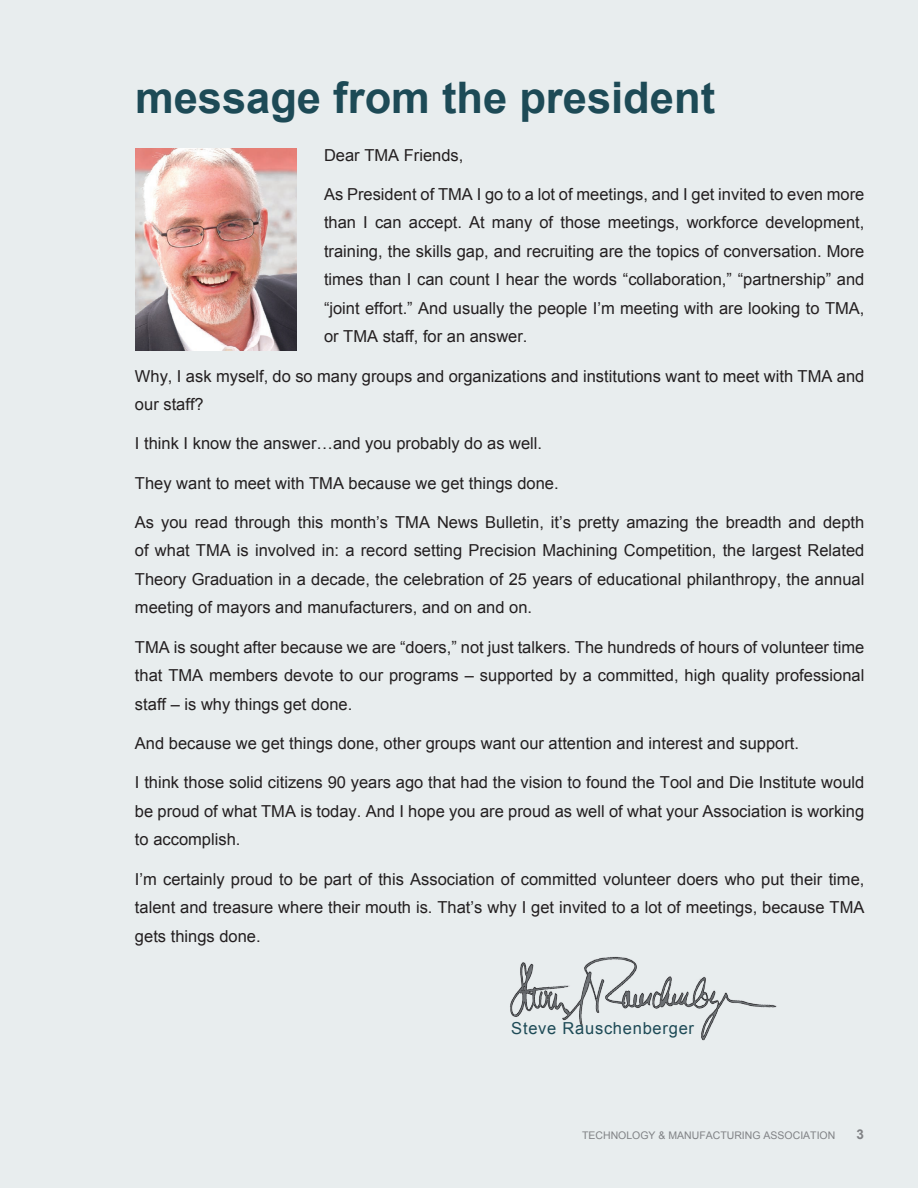
<style>
.page{position:relative;width:918px;height:1188px;background:#e8edee}
.page>*{position:absolute;margin:0;border:0;box-sizing:border-box;transform-origin:0 0}
.t1{font:700 43.5px "Arial";color:#1d4a56}
.t2{font:16.5px/28.5px "Arial";color:#231f20;text-align:justify}
.t3{font:16.5px "Arial";letter-spacing:.045em;color:#1d4a56}
.t4{font:700 13.5px "Arial";color:#808285}
.t5{font:10.5px "Arial";color:#808285}
</style>
<div class="page">
<img style="left:135px;top:148px;width:162px;height:203px">
<img style="left:510px;top:956px;width:267px;height:85px">
<h1 class="t1" style="left:135px;top:68px;width:582px">message from the president</h1>
<p class="t2" style="left:324px;top:141px;width:141px">Dear TMA Friends,</p>
<p class="t2" style="left:324px;top:180px;width:542px">As President of TMA I go to a lot of meetings, and I get invited to even more than I can accept. At many of those meetings, workforce development, training, the skills gap, and recruiting are the topics of conversation. More times than I can count I hear the words “collaboration,” “partnership” and “joint effort.” And usually the people I’m meeting with are looking to TMA, or TMA staff, for an answer.</p>
<p class="t2" style="left:135px;top:362px;width:731px">Why, I ask myself, do so many groups and organizations and institutions want to meet with TMA and our staff?</p>
<p class="t2" style="left:135px;top:430px;width:409px">I think I know the answer…and you probably do as well.</p>
<p class="t2" style="left:135px;top:469px;width:425px">They want to meet with TMA because we get things done.</p>
<p class="t2" style="left:135px;top:508px;width:731px">As you read through this month’s TMA News Bulletin, it’s pretty amazing the breadth and depth of what TMA is involved in: a record setting Precision Machining Competition, the largest Related Theory Graduation in a decade, the celebration of 25 years of educational philanthropy, the annual meeting of mayors and manufacturers, and on and on.</p>
<p class="t2" style="left:135px;top:633px;width:731px">TMA is sought after because we are “doers,” not just talkers. The hundreds of hours of volunteer time that TMA members devote to our programs – supported by a committed, high quality professional staff – is why things get done.</p>
<p class="t2" style="left:135px;top:729px;width:666px">And because we get things done, other groups want our attention and interest and support.</p>
<p class="t2" style="left:135px;top:769px;width:731px">I think those solid citizens 90 years ago that had the vision to found the Tool and Die Institute would be proud of what TMA is today. And I hope you are proud as well of what your Association is working to accomplish.</p>
<p class="t2" style="left:135px;top:865px;width:731px">I’m certainly proud to be part of this Association of committed volunteer doers who put their time, talent and treasure where their mouth is. That’s why I get invited to a lot of meetings, because TMA gets things done.</p>
<p class="t3" style="left:511px;top:1017px;width:184px">Steve Rauschenberger</p>
<p class="t5" style="left:582px;top:1128px;width:255px">TECHNOLOGY &amp; MANUFACTURING ASSOCIATION</p>
<p class="t4" style="left:856px;top:1125px;width:9px">3</p>
</div>
